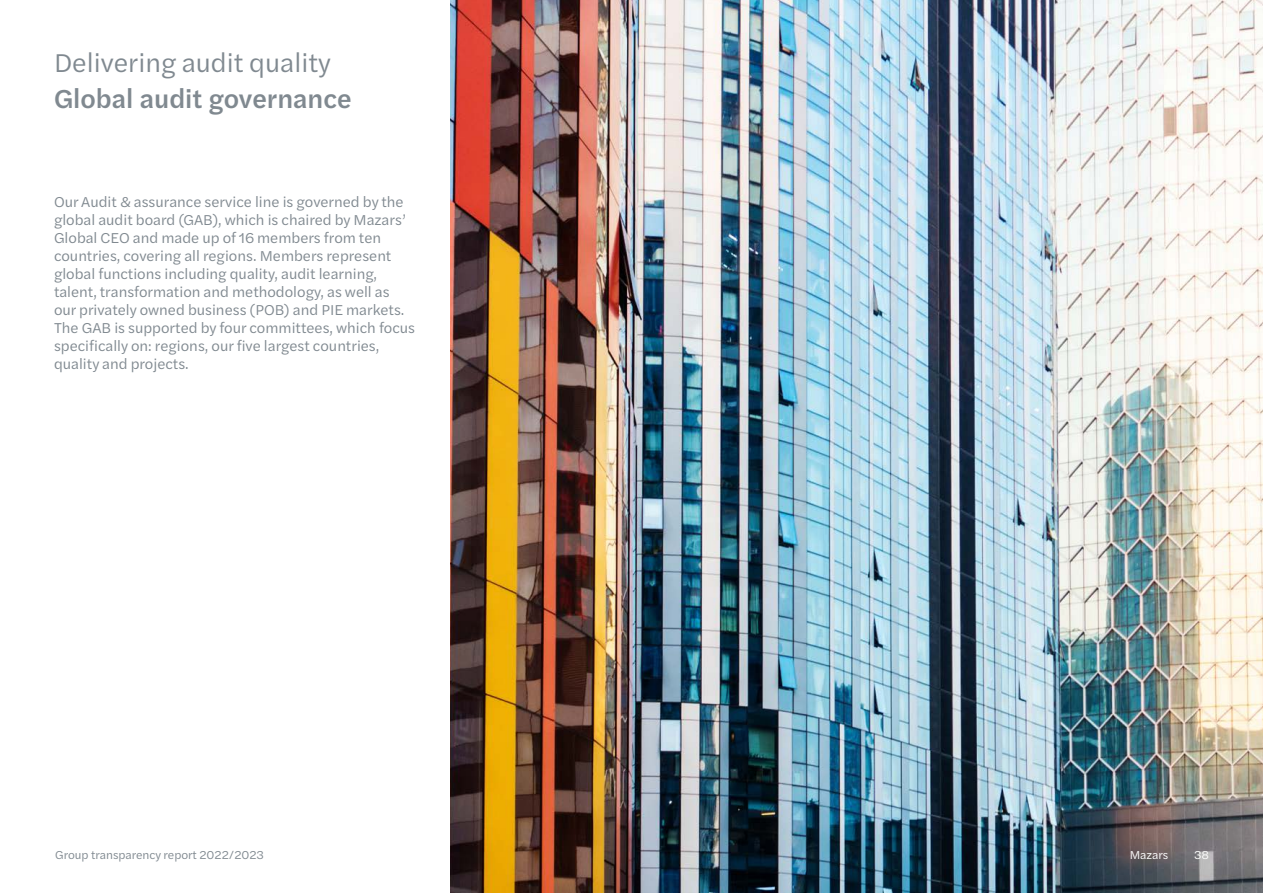
<style>
.page{position:relative;width:1263px;height:893px;background:#fff}
.page>*{position:absolute;margin:0;border:0;box-sizing:border-box;transform-origin:0 0}
.Page_title{font:27px "Halyard Text";color:#808990}
.Page_subtitle{font:500 27px "Halyard Text";color:#808990}
.Body_text{font:15px/18px "Halyard Text";color:#808990}
.t1{font:12px "Halyard Text";color:#808990}
.t2{font:12px "Halyard Text";color:#fff}
</style>
<div class="page">
<img style="left:450px;top:0;width:813px;height:893px">
<p class="Page_title" style="left:54px;top:43px;width:278px">Delivering audit quality</p>
<p class="Page_subtitle" style="left:54px;top:79px;width:299px">Global audit governance</p>
<p class="Body_text" style="left:54px;top:192px;width:363px">Our Audit &amp; assurance service line is governed by the global audit board (GAB), which is chaired by Mazars’ Global CEO and made up of 16 members from ten countries, covering all regions. Members represent global functions including quality, audit learning, talent, transformation and methodology, as well as our privately owned business (POB) and PIE markets.<br>The GAB is supported by four committees, which focus specifically on: regions, our five largest countries, quality and projects.</p>
<p class="t1" style="left:55px;top:846px;width:210px">Group transparency report 2022/2023</p>
<p class="t2" style="left:1130px;top:846px;width:40px">Mazars</p>
<p class="t2" style="left:1194px;top:846px;width:17px">38</p>
</div>
